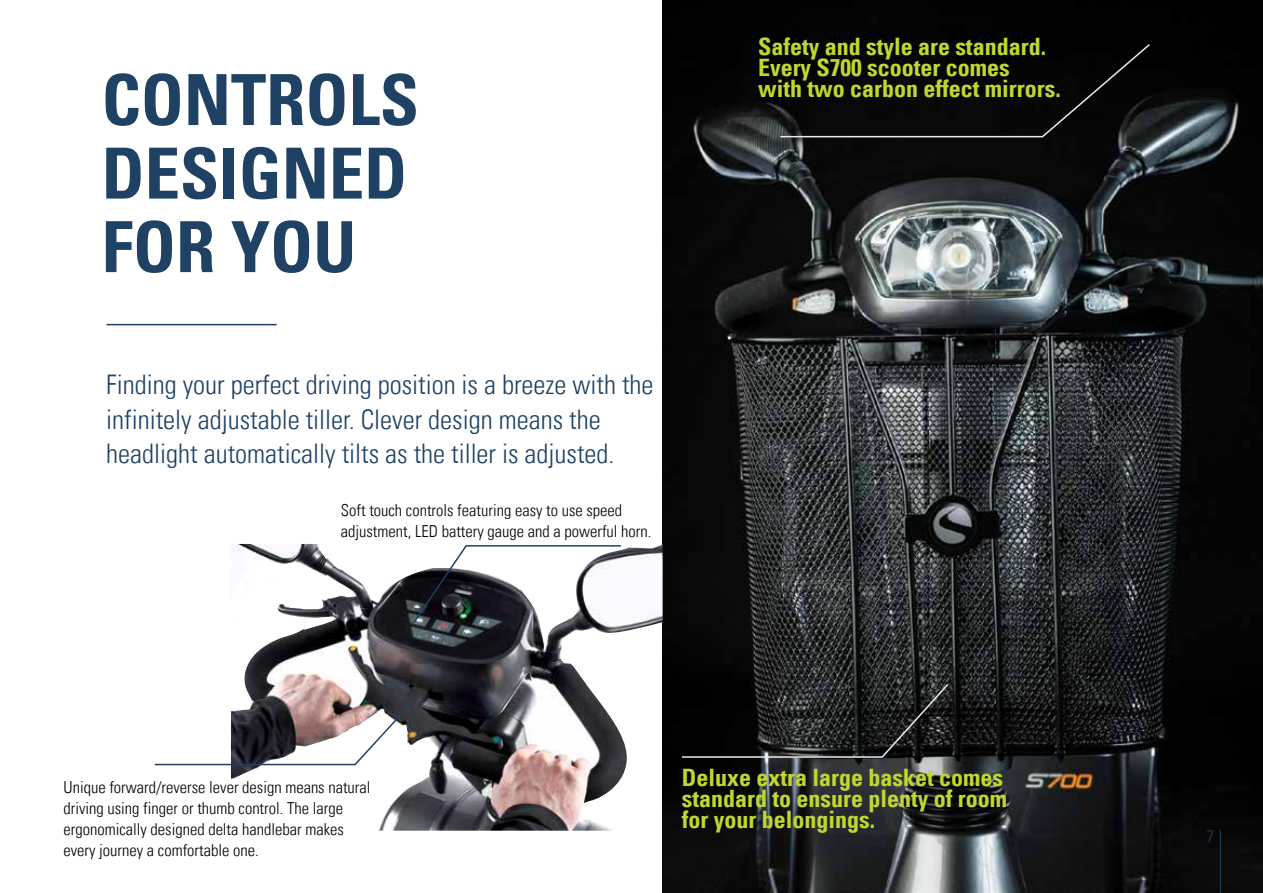
<style>
.page{position:relative;width:1263px;height:893px;background:#fff}
.page>*{position:absolute;margin:0;border:0;box-sizing:border-box;transform-origin:0 0}
.t1{font:70.5px/73.5px "Univers Com 67 Bold Cond";color:#1e4164}
.t2{font:27px/34.5px "Univers Com 47 Light Cond";color:#1e4164}
.t3{font:24px/21px "Univers Com 67 Bold Cond";color:#c1d72f}
.t4{font:16.5px/21px "Univers Com 47 Light Cond";color:#000}
.t5{font:16.5px "Univers Com 47 Light Cond";color:#1e4164}
</style>
<div class="page">
<img style="left:663px;top:0;width:600px;height:893px">
<svg style="left:680px;top:682px;width:270px;height:76px;background:#1e1f1f"></svg>
<div style="left:779px;top:42px;width:372px;height:96px;background:#070707"></div>
<hr style="left:107px;top:324px;width:170px;height:1px;background:#1e4164">
<img style="left:231px;top:544px;width:404px;height:287px">
<svg style="left:154px;top:701px;width:260px;height:65px"></svg>
<svg style="left:411px;top:544px;width:211px;height:82px"></svg>
<hr style="left:1220px;top:830px;width:1px;height:63px;background:#1e4164">
<h1 class="t1" style="left:102px;top:63px;width:307px">Controls<br>Designed for you</h1>
<h2 class="t2" style="left:106px;top:367px;width:549px">Finding your perfect driving position is a breeze with the infinitely adjustable tiller. Clever design means the headlight automatically tilts as the tiller is adjusted.</h2>
<p class="t4" style="left:341px;top:500px;width:312px">Soft touch controls featuring easy to use speed adjustment, LED battery gauge and a powerful horn.</p>
<h3 class="t3" style="left:758px;top:35px;width:304px">Safety and style are standard.<br>Every S700 scooter comes<br>with two carbon effect mirrors.</h3>
<p class="t4" style="left:64px;top:776px;width:308px">Unique forward/reverse lever design means natural driving using finger or thumb control. The large ergonomically designed delta handlebar makes every journey a comfortable one.</p>
<h3 class="t3" style="left:682px;top:767px;width:327px">Deluxe extra large basket comes standard to ensure plenty of room for your belongings.</h3>
<p class="t5" style="left:1207px;top:826px;width:9px">7</p>
</div>
